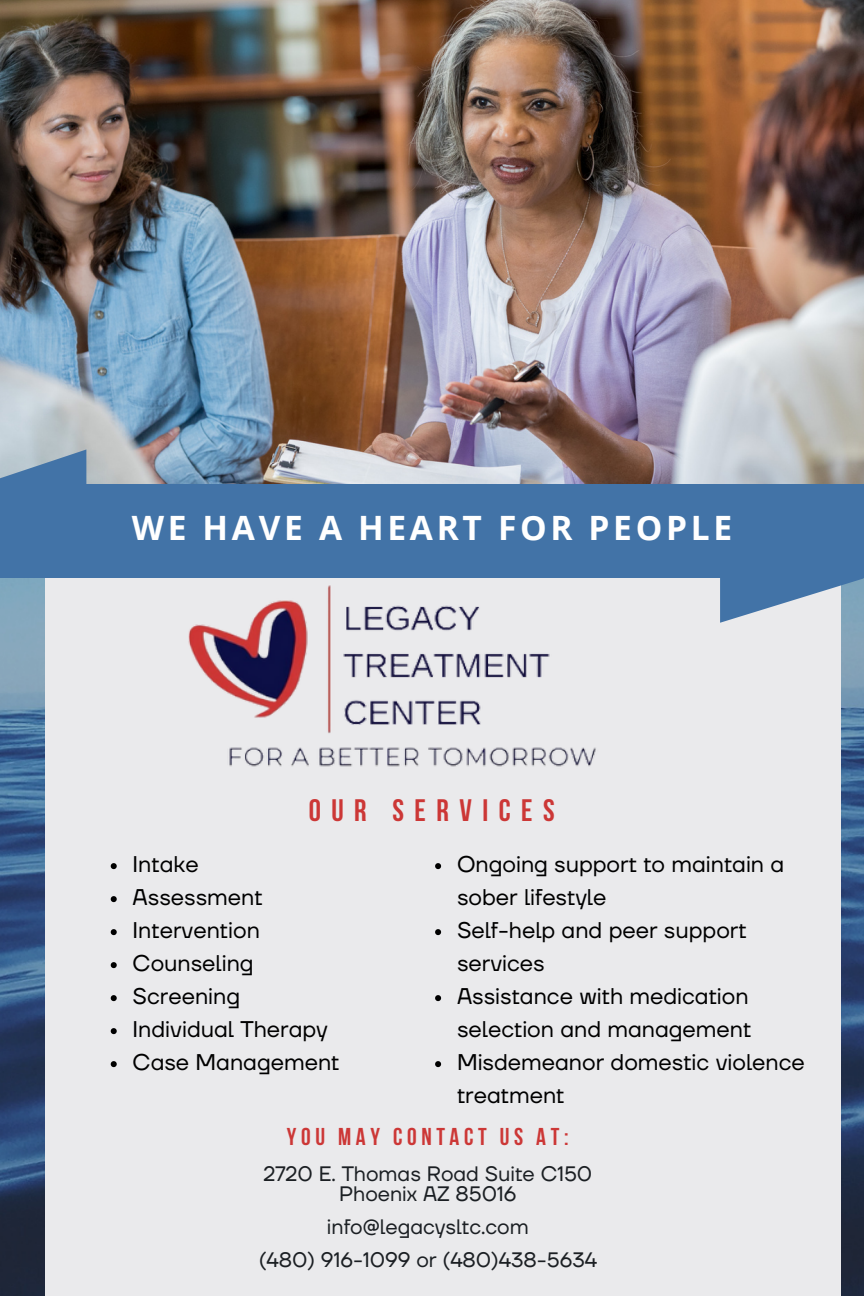
<style>
.page{position:relative;width:864px;height:1296px;background:#fff}
.page>*{position:absolute;margin:0;border:0;box-sizing:border-box;transform-origin:0 0}
.t1{font:700 33.6px "Open Sans";letter-spacing:.11em;color:#fff}
.t2{font:700 31px "Bebas Neue";letter-spacing:.34em;color:#cc3736}
.t3{font:700 24.2px "Bebas Neue";letter-spacing:.19em;color:#cc3736}
.t4{font:22.6px/33px "TT Firs Neue";color:#000}
.t5{font:20.8px/20.4px "TT Firs Neue";color:#1b1f23;text-align:center}
</style>
<div class="page">
<img style="left:0;top:578px;width:864px;height:718px">
<div style="left:45px;top:574px;width:795px;height:722px;background:#eaeaec"></div>
<img style="left:188px;top:585px;width:408px;height:182px">
<img style="left:0;top:0;width:864px;height:484px">
<svg style="left:0;top:449px;width:86px;height:35px;background:#7496b7"></svg>
<svg style="left:720px;top:578px;width:144px;height:45px"></svg>
<div style="left:0;top:484px;width:864px;height:94px;background:#4273a7"></div>
<svg style="left:435px;top:863px;width:6px;height:6px"></svg>
<svg style="left:435px;top:929px;width:6px;height:6px"></svg>
<svg style="left:435px;top:995px;width:6px;height:6px"></svg>
<svg style="left:435px;top:1061px;width:6px;height:6px"></svg>
<svg style="left:111px;top:863px;width:6px;height:6px"></svg>
<svg style="left:111px;top:896px;width:6px;height:6px"></svg>
<svg style="left:111px;top:929px;width:6px;height:6px"></svg>
<svg style="left:111px;top:962px;width:6px;height:6px"></svg>
<svg style="left:111px;top:995px;width:6px;height:6px"></svg>
<svg style="left:111px;top:1028px;width:6px;height:6px"></svg>
<svg style="left:111px;top:1061px;width:6px;height:6px"></svg>
<h1 class="t1" style="left:132px;top:504px;width:602px">WE HAVE A HEART FOR PEOPLE</h1>
<h2 class="t2" style="left:309px;top:798px;width:248px">OUR SERVICES</h2>
<p class="t4" style="left:133px;top:849px;width:208px">Intake<br>Assessment<br>Intervention<br>Counseling<br>Screening<br>Individual Therapy<br>Case Management</p>
<p class="t4" style="left:457px;top:849px;width:349px">Ongoing support to maintain a sober lifestyle<br>Self-help and peer support services<br>Assistance with medication selection and management<br>Misdemeanor domestic violence treatment</p>
<p class="t3" style="left:287px;top:1127px;width:283px">YOU MAY CONTACT US AT:</p>
<p class="t5" style="left:263px;top:1164px;width:330px">2720 E. Thomas Road Suite C150<br>Phoenix AZ 85016</p>
<p class="t5" style="left:259px;top:1211px;width:340px;line-height:33.2px">info@legacysltc.com<br>(480) 916-1099 or (480)438-5634</p>
</div>
